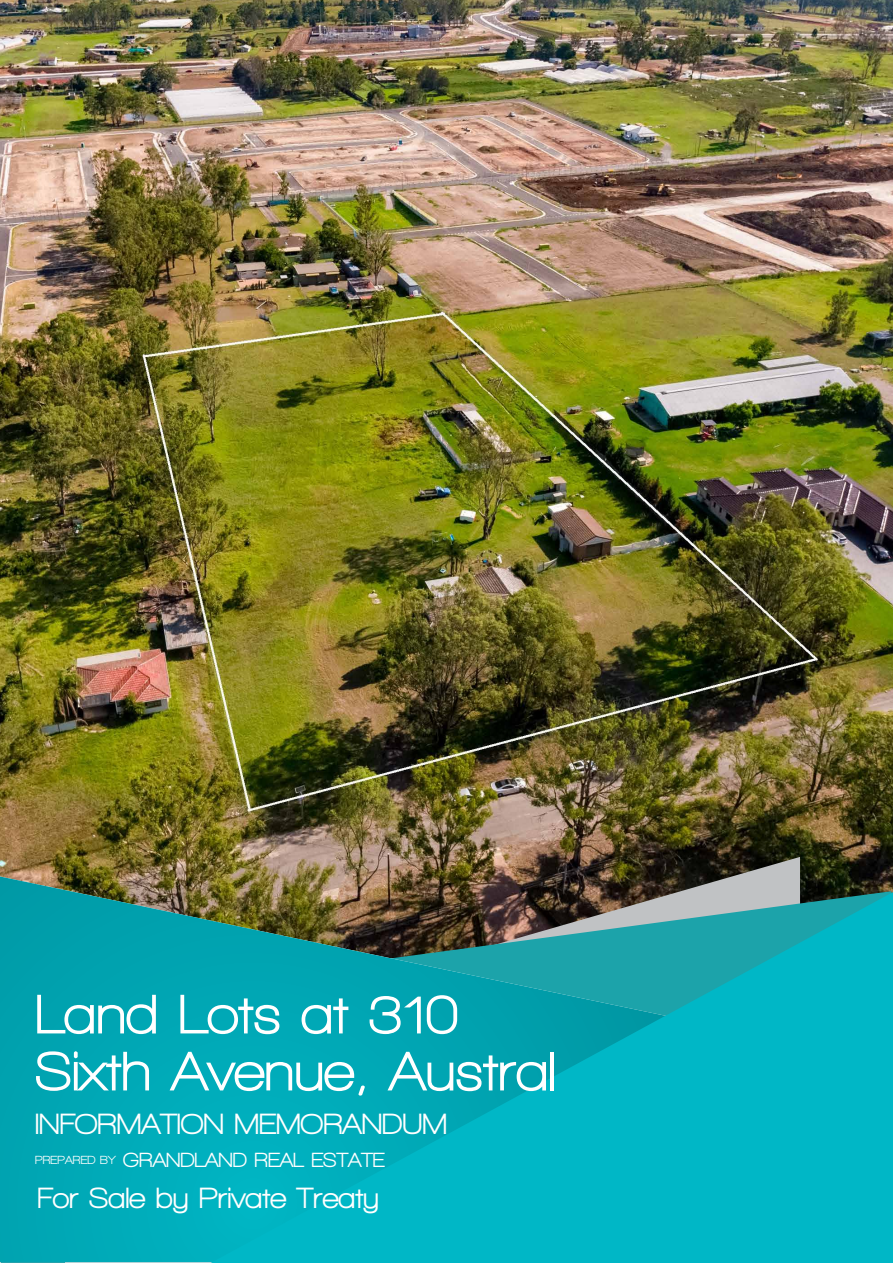
<style>
.page{position:relative;width:893px;height:1263px;background:#fff}
.page>*{position:absolute;margin:0;border:0;box-sizing:border-box;transform-origin:0 0}
.t1{font:800 57px/57px "Walkway";color:#fff}
.t2{font:800 30px "Walkway";color:#fff}
.t3{font:800 21px "Walkway";color:#fff}
</style>
<div class="page">
<img style="left:0;top:0;width:893px;height:892px">
<img style="left:311px;top:857px;width:489px;height:19px">
<svg style="left:0;top:876px;width:891px;height:386px;background:#1299a0"></svg>
<svg style="left:211px;top:892px;width:682px;height:371px;background:#0da7b1"></svg>
<h1 class="t1" style="left:35px;top:985px;width:522px">Land Lots at 310<br>Sixth Avenue, Austral</h1>
<p class="t2" style="left:35px;top:1108px;width:413px">INFORMATION MEMORANDUM</p>
<p class="t3" style="left:35px;top:1149px;width:351px"><sup>PREPARED</sup> <sup>BY</sup> GRANDLAND REAL ESTATE</p>
<p class="t2" style="left:38px;top:1182px;width:343px">For Sale by Private Treaty</p>
</div>
